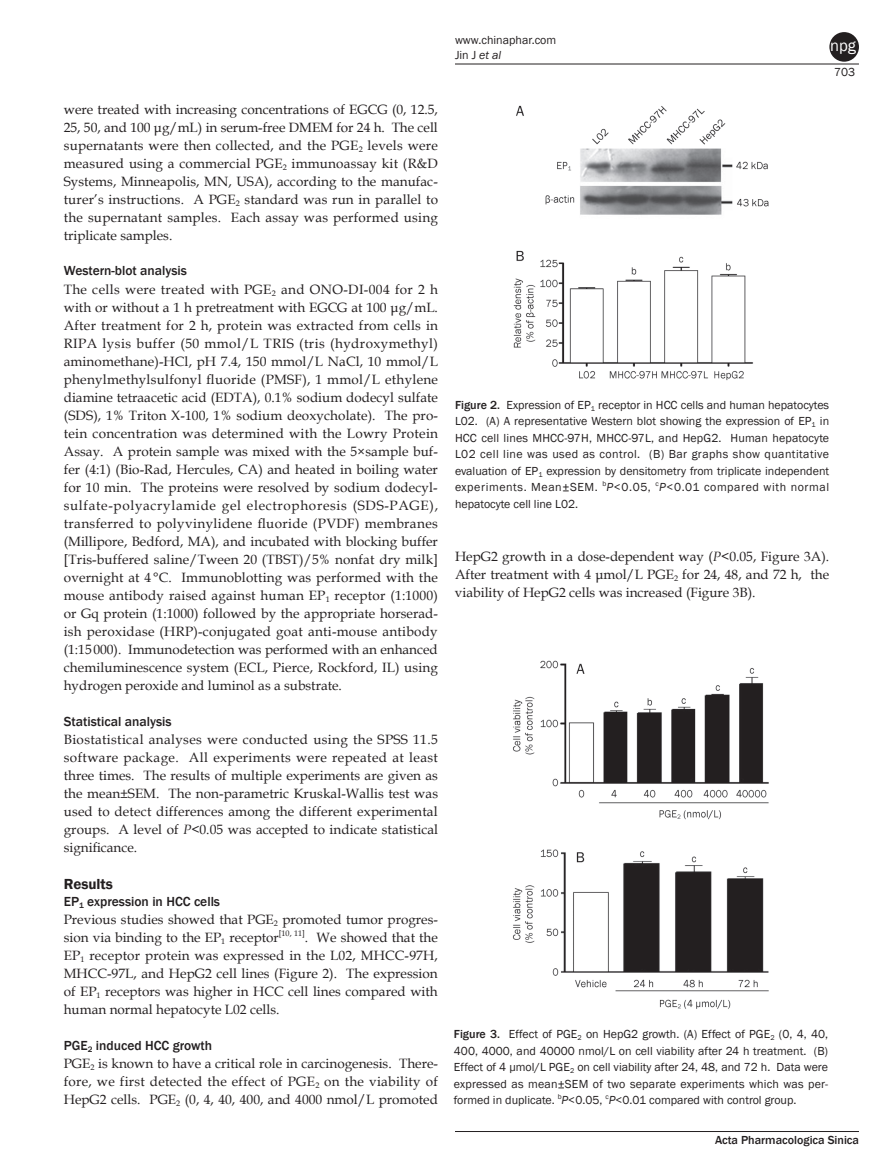
<style>
.page{position:relative;width:893px;height:1170px;background:#fff}
.page>*{position:absolute;margin:0;border:0;box-sizing:border-box;transform-origin:0 0}
.t1{font:16.5px "Franklin Gothic";color:#fff}
.t2{font:600 15px "Franklin Gothic";color:#231f20}
.t3{font:13.5px/18px "Book Antiqua";color:#231f20;text-align:justify}
.t4{font:500 13.5px "Franklin Gothic";color:#231f20}
.t5{font:12px/16.5px "Franklin Gothic";color:#231f20;text-align:justify}
.t6{font:500 12px "Franklin Gothic";color:#231f20}
.s1{font-style:italic}
.s2{font-weight:500}
</style>
<div class="page">
<hr style="left:455px;top:64px;width:404px;height:1px;background:#231f20">
<hr style="left:455px;top:1131px;width:404px;height:1px;background:#231f20">
<div style="left:829px;top:32px;width:30px;height:30px;background:#231f20;border-radius:50%"></div>
<img style="left:513px;top:105px;width:256px;height:276px">
<img style="left:512px;top:660px;width:257px;height:349px">
<p class="t3" style="left:64px;top:100px;width:376px">were treated with increasing concentrations of EGCG (0, 12.5, 25, 50, and 100 μg/mL) in serum-free DMEM for 24 h. The cell supernatants were then collected, and the PGE<sub>2</sub> levels were measured using a commercial PGE<sub>2</sub> immunoassay kit (R&amp;D Systems, Minneapolis, MN, USA), according to the manufac&shy;turer’s instructions. A PGE<sub>2</sub> standard was run in parallel to the supernatant samples. Each assay was performed using triplicate samples.</p>
<p class="t4" style="left:64px;top:262px;width:125px">Western-blot analysis</p>
<p class="t3" style="left:64px;top:280px;width:376px">The cells were treated with PGE<sub>2</sub> and ONO-DI-004 for 2 h with or without a 1 h pretreatment with EGCG at 100 μg/mL.<br>After treatment for 2 h, protein was extracted from cells in RIPA lysis buffer (50 mmol/L TRIS (tris (hydroxymethyl) aminomethane)-HCl, pH 7.4, 150 mmol/L NaCl, 10 mmol/L phenylmethylsulfonyl fluoride (PMSF), 1 mmol/L ethylene diamine tetraacetic acid (EDTA), 0.1% sodium dodecyl sulfate (SDS), 1% Triton X-100, 1% sodium deoxycholate). The pro&shy;tein concentration was determined with the Lowry Protein Assay. A protein sample was mixed with the 5×sample buf&shy;fer (4:1) (Bio-Rad, Hercules, CA) and heated in boiling water for 10 min. The proteins were resolved by sodium dodecyl&shy;sulfate-polyacrylamide gel electrophoresis (SDS-PAGE), transferred to polyvinylidene fluoride (PVDF) membranes (Millipore, Bedford, MA), and incubated with blocking buffer [Tris-buffered saline/Tween 20 (TBST)/5% nonfat dry milk] overnight at 4 °C. Immunoblotting was performed with the mouse antibody raised against human EP<sub>1</sub> receptor (1:1000) or Gq protein (1:1000) followed by the appropriate horserad&shy;ish peroxidase (HRP)-conjugated goat anti-mouse antibody (1:15000). Immunodetection was performed with an enhanced chemiluminescence system (ECL, Pierce, Rockford, IL) using hydrogen peroxide and luminol as a substrate.</p>
<p class="t4" style="left:64px;top:712px;width:109px">Statistical analysis</p>
<p class="t3" style="left:64px;top:730px;width:376px">Biostatistical analyses were conducted using the SPSS 11.5 software package. All experiments were repeated at least three times. The results of multiple experiments are given as the mean±SEM. The non-parametric Kruskal-Wallis test was used to detect differences among the different experimental groups. A level of <span class="s1">P</span>&lt;0.05 was accepted to indicate statistical significance.</p>
<p class="t2" style="left:64px;top:874px;width:51px">Results</p>
<p class="t4" style="left:64px;top:892px;width:158px">EP<sub>1</sub> expression in HCC cells</p>
<p class="t3" style="left:64px;top:910px;width:376px">Previous studies showed that PGE<sub>2</sub> promoted tumor progres&shy;sion via binding to the EP<sub>1</sub> receptor<sup>[10,</sup> <sup>11]</sup>. We showed that the EP<sub>1</sub> receptor protein was expressed in the L02, MHCC-97H, MHCC-97L, and HepG2 cell lines (Figure 2). The expression of EP<sub>1</sub> receptors was higher in HCC cell lines compared with human normal hepatocyte L02 cells.</p>
<p class="t4" style="left:64px;top:1036px;width:150px">PGE<sub>2</sub> induced HCC growth</p>
<p class="t3" style="left:64px;top:1054px;width:376px">PGE<sub>2</sub> is known to have a critical role in carcinogenesis. There&shy;fore, we first detected the effect of PGE<sub>2</sub> on the viability of HepG2 cells. PGE<sub>2</sub> (0, 4, 40, 400, and 4000 nmol/L promoted</p>
<p class="t5" style="left:455px;top:32px;width:103px;line-height:15px">www.chinaphar.com<br>Jin J <span class="s1">et al</span></p>
<p class="t1" style="left:830px;top:35px;width:27px">npg</p>
<p class="t5" style="left:834px;top:64px;width:23px">703</p>
<p class="t5" style="left:455px;top:396px;width:376px"><span class="s2">Figure 2.</span> Expression of EP<sub>1</sub> receptor in HCC cells and human hepatocytes L02. (A) A representative Western blot showing the expression of EP<sub>1</sub> in HCC cell lines MHCC-97H, MHCC-97L, and HepG2. Human hepatocyte L02 cell line was used as control. (B) Bar graphs show quantitative evaluation of EP<sub>1</sub> expression by densitometry from triplicate independent experiments. Mean±SEM. <sup>b</sup><span class="s1">P</span>&lt;0.05, <sup>c</sup><span class="s1">P</span>&lt;0.01 compared with normal hepatocyte cell line L02.</p>
<p class="t3" style="left:455px;top:546px;width:376px">HepG2 growth in a dose-dependent way (<span class="s1">P&lt;</span>0.05, Figure 3A).<br>After treatment with 4 μmol/L PGE<sub>2</sub> for 24, 48, and 72 h, the viability of HepG2 cells was increased (Figure 3B).</p>
<p class="t5" style="left:454px;top:1025px;width:376px"><span class="s2">Figure 3.</span> Effect of PGE<sub>2</sub> on HepG2 growth. (A) Effect of PGE<sub>2</sub> (0, 4, 40, 400, 4000, and 40000 nmol/L on cell viability after 24 h treatment. (B)<br>Effect of 4 μmol/L PGE<sub>2</sub> on cell viability after 24, 48, and 72 h. Data were expressed as mean±SEM of two separate experiments which was per&shy;formed in duplicate. <sup>b</sup><span class="s1">P</span>&lt;0.05, <sup>c</sup><span class="s1">P</span>&lt;0.01 compared with control group.</p>
<p class="t6" style="left:715px;top:1132px;width:145px">Acta Pharmacologica Sinica</p>
</div>
